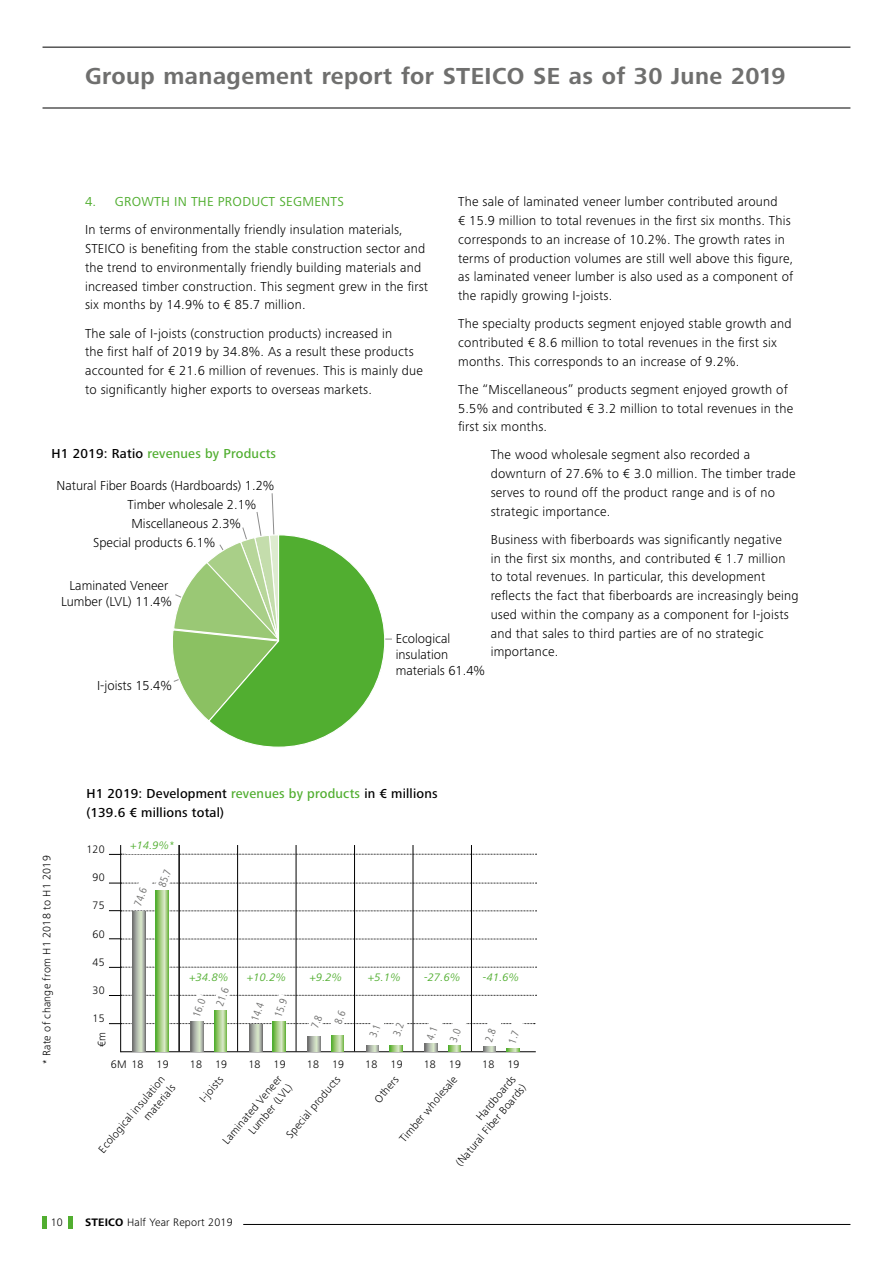
<style>
.page{position:relative;width:893px;height:1263px;background:#fff}
.page>*{position:absolute;margin:0;border:0;box-sizing:border-box;transform-origin:0 0}
.t1{font:700 24px "Frutiger Next LTW1 G";letter-spacing:.02em;color:#6f6f6e}
.t2{font:300 13.5px/18.8px "Frutiger Next LTW1 G";letter-spacing:.015em;color:#000}
.t3{font:500 13.5px/18.8px "Frutiger Next LTW1 G";letter-spacing:.015em;color:#000}
.t4{font:500 13.5px "Frutiger Next LTW1 G";letter-spacing:.015em;color:#51ae30}
.t5{font:13.5px "Frutiger Next LTW1 G";letter-spacing:.02em;color:#51ae30}
.t6{font:300 11.25px/13.5px "Frutiger Next LTW1 G";letter-spacing:.02em;color:#000;text-align:right}
.t7{font:condensed 11.25px/21.5px "Frutiger Next LTW1 G";color:#6f6f6e;text-align:center}
.t8{font:italic 11.25px "Frutiger Next LTW1 G";letter-spacing:.02em;color:#51ae30}
.s1{color:#000}
.s2{color:#51ae30}
.s3{font-weight:700}
</style>
<div class="page">
<hr style="left:43px;top:47px;width:807px;height:1px;background:#000">
<hr style="left:43px;top:1216px;width:4px;height:13px;background:#51ae30">
<div style="left:68px;top:1216px;width:5px;height:13px;background:#51ae30"></div>
<hr style="left:243px;top:1224px;width:607px;height:1px;background:#000">
<hr style="left:121px;top:1051px;width:415px;height:1px;background:#000">
<hr style="left:120px;top:845px;width:1px;height:207px;background:#000">
<svg style="left:109px;top:967px;width:428px;height:1px"></svg>
<svg style="left:109px;top:938px;width:428px;height:2px"></svg>
<svg style="left:156px;top:912px;width:12px;height:70px"></svg>
<svg style="left:132px;top:912px;width:13px;height:70px"></svg>
<svg style="left:109px;top:854px;width:428px;height:58px"></svg>
<hr style="left:179px;top:845px;width:1px;height:206px;background:#000">
<hr style="left:237px;top:845px;width:1px;height:206px;background:#000">
<hr style="left:296px;top:845px;width:1px;height:206px;background:#000">
<hr style="left:354px;top:845px;width:1px;height:206px;background:#000">
<hr style="left:413px;top:845px;width:1px;height:206px;background:#000">
<hr style="left:471px;top:845px;width:1px;height:206px;background:#000">
<hr style="left:278px;top:639px;width:114px;height:1px;background:#8d8d8d">
<svg style="left:173px;top:493px;width:213px;height:254px"></svg>
<hr style="left:43px;top:108px;width:807px;height:1px;background:#000">
<svg style="left:109px;top:982px;width:428px;height:69px"></svg>
<h1 class="t1" style="left:85px;top:63px;width:702px">Group management report for STEICO SE as of 30 June 2019</h1>
<p class="t2" style="left:458px;top:192px;width:337px">The sale of laminated veneer lumber contributed around<br>€ 15.9 million to total revenues in the first six months. This corresponds to an increase of 10.2%. The growth rates in terms of production volumes are still well above this figure, as laminated veneer lumber is also used as a component of the rapidly growing I-joists.</p>
<p class="t2" style="left:458px;top:314px;width:335px">The specialty products segment enjoyed stable growth and contributed € 8.6 million to total revenues in the first six months. This corresponds to an increase of 9.2%.</p>
<p class="t2" style="left:458px;top:380px;width:336px">The “Miscellaneous” products segment enjoyed growth of<br>5.5% and contributed € 3.2 million to total revenues in the first six months.</p>
<p class="t2" style="left:491px;top:446px;width:306px">The wood wholesale segment also recorded a downturn of 27.6% to € 3.0 million. The timber trade serves to round off the product range and is of no strategic importance.</p>
<p class="t2" style="left:491px;top:530px;width:309px">Business with fiberboards was significantly negative<br>in the first six months, and contributed € 1.7 million to total revenues. In particular, this development reflects the fact that fiberboards are increasingly being used within the company as a component for I-joists and that sales to third parties are of no strategic importance.</p>
<p class="t5" style="left:85px;top:194px;width:261px">4. GROWTH IN THE PRODUCT SEGMENTS</p>
<p class="t2" style="left:85px;top:221px;width:345px">In terms of environmentally friendly insulation materials, STEICO is benefiting from the stable construction sector and the trend to environmentally friendly building materials and increased timber construction. This segment grew in the first six months by 14.9% to € 85.7 million.</p>
<p class="t2" style="left:85px;top:324px;width:339px">The sale of I-joists (construction products) increased in<br>the first half of 2019 by 34.8%. As a result these products accounted for € 21.6 million of revenues. This is mainly due to significantly higher exports to overseas markets.</p>
<p class="t4" style="left:52px;top:446px;width:226px"><span class="s1">H1 2019: Ratio</span> revenues by Products</p>
<p class="t2" style="left:57px;top:476px;width:219px">Natural Fiber Boards (Hardboards) 1.2%</p>
<p class="t2" style="left:128px;top:495px;width:130px">Timber wholesale 2.1%<br>Miscellaneous 2.3%</p>
<p class="t2" style="left:93px;top:533px;width:124px">Special products 6.1%</p>
<p class="t2" style="left:61px;top:577px;width:112px;line-height:16.2px;text-align:center">Laminated Veneer<br>Lumber (LVL) 11.4%</p>
<p class="t2" style="left:396px;top:630px;width:91px;line-height:16.2px">Ecological insulation materials 61.4%</p>
<p class="t2" style="left:97px;top:677px;width:76px">I-joists 15.4%</p>
<p class="t3" style="left:86px;top:785px;width:353px">H1 2019: Development <span class="s2">revenues by products</span> in € millions (139.6 € millions total)</p>
<p class="t6" style="left:40px;top:1064px;width:210px;rotate:-90deg">* Rate of change from H1 2018 to H1 2019</p>
<p class="t6" style="left:86px;top:843px;width:20px">120</p>
<p class="t6" style="left:93px;top:871px;width:14px">90</p>
<p class="t6" style="left:93px;top:899px;width:14px">75</p>
<p class="t6" style="left:93px;top:927px;width:14px">60</p>
<p class="t6" style="left:93px;top:955px;width:14px">45</p>
<p class="t8" style="left:130px;top:838px;width:45px">+14.9%*</p>
<p class="t7" style="left:127px;top:902px;width:20px;rotate:-70deg">74.6</p>
<p class="t7" style="left:152px;top:883px;width:20px;rotate:-70deg">85.7</p>
<p class="t8" style="left:190px;top:971px;width:40px">+34.8%</p>
<p class="t8" style="left:247px;top:971px;width:40px">+10.2%</p>
<p class="t8" style="left:368px;top:971px;width:34px">+5.1%</p>
<p class="t8" style="left:310px;top:971px;width:34px">+9.2%</p>
<p class="t8" style="left:424px;top:971px;width:38px">-27.6%</p>
<p class="t8" style="left:483px;top:971px;width:38px">-41.6%</p>
<p class="t6" style="left:93px;top:983px;width:14px">30</p>
<p class="t7" style="left:209px;top:1002px;width:20px;rotate:-70deg">21.6</p>
<p class="t7" style="left:186px;top:1013px;width:20px;rotate:-70deg">16.0</p>
<p class="t7" style="left:268px;top:1013px;width:20px;rotate:-70deg">15.9</p>
<p class="t7" style="left:244px;top:1017px;width:20px;rotate:-70deg">14.4</p>
<p class="t6" style="left:93px;top:1012px;width:14px">15</p>
<p class="t7" style="left:366px;top:1024px;width:15px;text-align:left;text-indent:-9px;rotate:-70deg">3.1<br>3.2</p>
<p class="t7" style="left:419px;top:1036px;width:22px;line-height:22.5px;rotate:-70deg">4.1<br>3.0</p>
<p class="t7" style="left:477px;top:1037px;width:21px;line-height:22.6px;rotate:-70deg">2.8<br>1.7</p>
<p class="t6" style="left:442px;top:1151px;width:104px;rotate:-50deg">Hardboards<br>(Natural Fiber Boards)</p>
<p class="t6" style="left:95px;top:1047px;width:17px;rotate:-90deg">€m</p>
<p class="t6" style="left:248px;top:1057px;width:39px">18 19</p>
<p class="t6" style="left:111px;top:1057px;width:59px">6M 18 19</p>
<p class="t6" style="left:190px;top:1057px;width:39px">18 19</p>
<p class="t6" style="left:307px;top:1057px;width:39px">18 19</p>
<p class="t6" style="left:365px;top:1057px;width:39px">18 19</p>
<p class="t6" style="left:424px;top:1057px;width:39px">18 19</p>
<p class="t6" style="left:482px;top:1057px;width:39px">18 19</p>
<p class="t6" style="left:220px;top:1138px;width:87px;rotate:-50deg">Laminated Veneer<br>Lumber (LVL)</p>
<p class="t6" style="left:397px;top:1136px;width:85px;rotate:-50deg">Timber wholesale</p>
<p class="t6" style="left:283px;top:1132px;width:79px;rotate:-50deg">Special products</p>
<p class="t6" style="left:95px;top:1147px;width:98px;rotate:-50deg">Ecological insulation materials</p>
<p class="t6" style="left:197px;top:1096px;width:32px;rotate:-50deg">I-joists</p>
<p class="t6" style="left:371px;top:1097px;width:33px;rotate:-50deg">Others</p>
<p class="t6" style="left:51px;top:1215px;width:14px">10</p>
<p class="t6" style="left:85px;top:1216px;width:149px"><span class="s3">STEICO</span> Half Year Report 2019</p>
</div>
